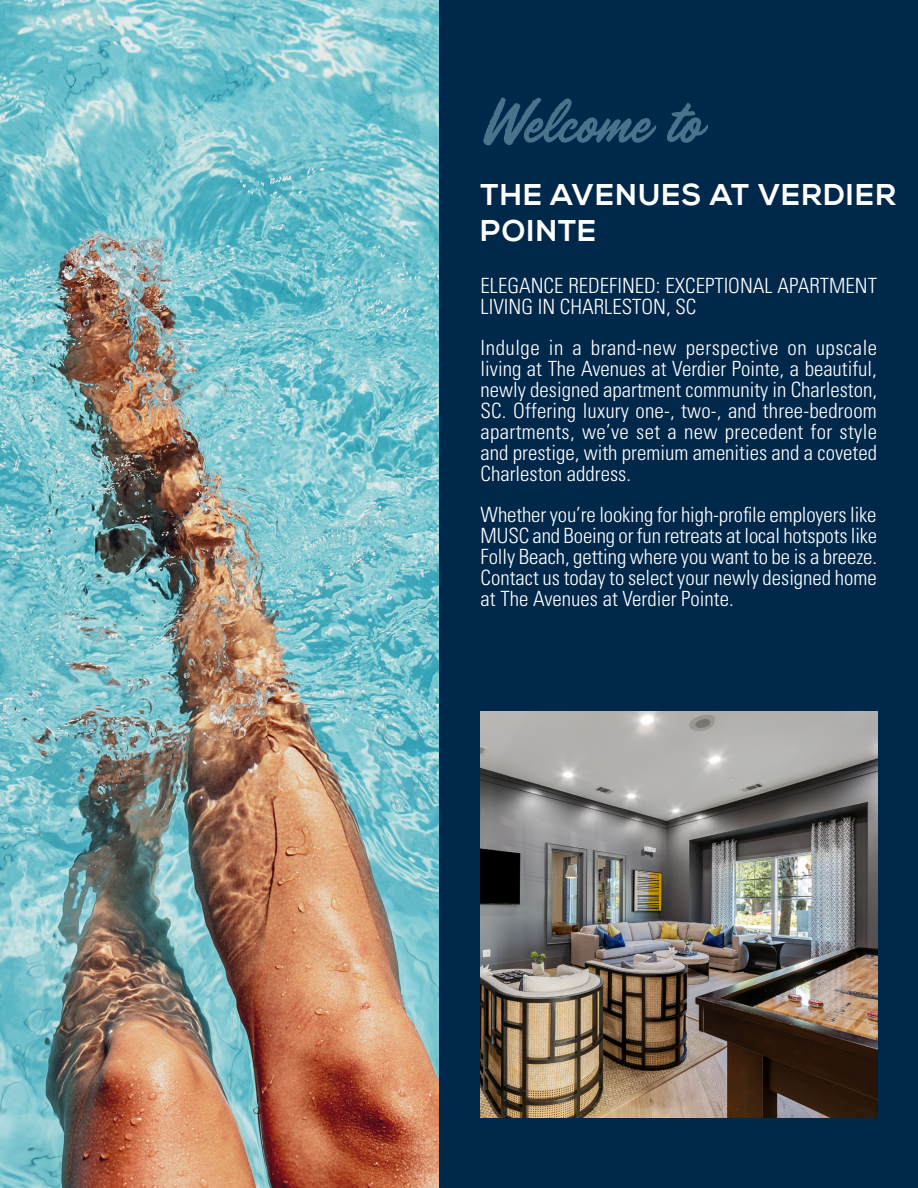
<style>
.page{position:relative;width:918px;height:1188px;background:#fff}
.page>*{position:absolute;margin:0;border:0;box-sizing:border-box;transform-origin:0 0}
.t1{font:72px "Handelson One";color:#47748c}
.t2{font:700 30px/36px "Nexa";letter-spacing:.045em;color:#fff}
.t3{font:300 condensed 21px/21px "Univers LT Std";color:#fff;text-align:justify}
</style>
<div class="page">
<img style="left:0;top:0;width:440px;height:1188px">
<div style="left:440px;top:0;width:478px;height:1188px;background:#00284a"></div>
<img style="left:481px;top:712px;width:396px;height:406px">
<p class="t1" style="left:481px;top:83px;width:219px">Welcome to</p>
<p class="t2" style="left:481px;top:178px;width:417px">THE AVENUES AT VERDIER<br>POINTE</p>
<p class="t3" style="left:481px;top:275px;width:398px">ELEGANCE REDEFINED: EXCEPTIONAL APARTMENT<br>LIVING IN CHARLESTON, SC</p>
<p class="t3" style="left:481px;top:337px;width:398px">Indulge in a brand-new perspective on upscale living at The Avenues at Verdier Pointe, a beautiful, newly designed apartment community in Charleston, SC. Offering luxury one-, two-, and three-bedroom apartments, we’ve set a new precedent for style and prestige, with premium amenities and a coveted Charleston address.</p>
<p class="t3" style="left:481px;top:504px;width:398px">Whether you’re looking for high-profile employers like MUSC and Boeing or fun retreats at local hotspots like Folly Beach, getting where you want to be is a breeze.<br>Contact us today to select your newly designed home at The Avenues at Verdier Pointe.</p>
</div>
